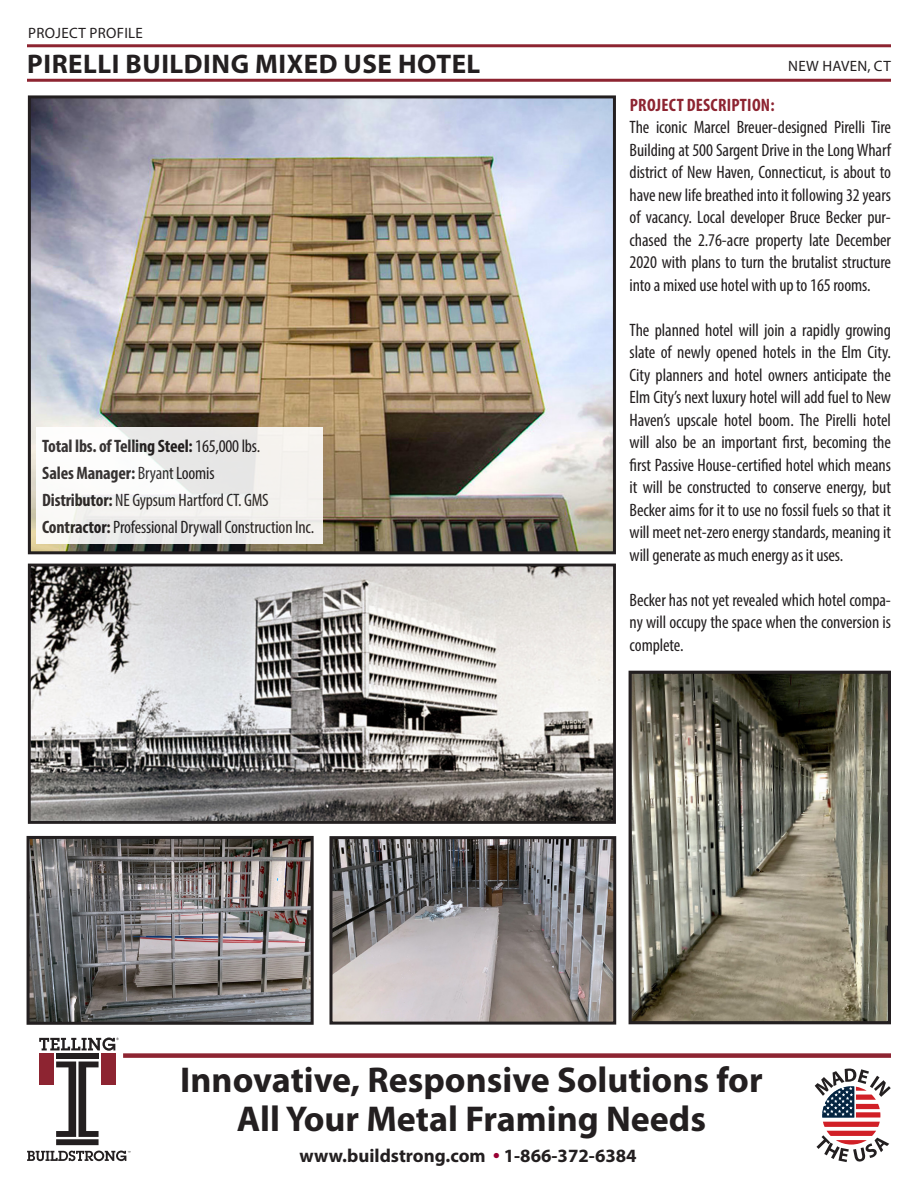
<style>
.page{position:relative;width:918px;height:1188px;background:#fff}
.page>*{position:absolute;margin:0;border:0;box-sizing:border-box;transform-origin:0 0}
.t1{font:700 36px "Myriad Pro";color:#231f20}
.t2{font:700 27px "Myriad Pro";letter-spacing:.02em;color:#231f20}
.t3{font:700 18.75px "Myriad Pro";color:#231f20}
.t4{font:condensed 18px/22.5px "Myriad Pro";letter-spacing:-.005em;color:#231f20;text-align:justify}
.t5{font:700 condensed 18px "Myriad Pro";letter-spacing:.015em;color:#8d2431}
.t6{font:15px "Myriad Pro";letter-spacing:.02em;color:#231f20}
.s1{font-weight:700}
.s2{font-family:"Rockwell";color:#903}
</style>
<div class="page">
<hr style="left:27px;top:79px;width:864px;height:3px;background:#8d2431">
<div style="left:39px;top:1053px;width:15px;height:32px;background:#8d2431"></div>
<div style="left:101px;top:1053px;width:14px;height:32px;background:#8d2431"></div>
<svg style="left:39px;top:1038px;width:80px;height:13px"></svg>
<svg style="left:27px;top:1151px;width:104px;height:10px"></svg>
<div style="left:56px;top:1053px;width:43px;height:6px;background:#231f20"></div>
<svg style="left:56px;top:1062px;width:43px;height:83px"></svg>
<hr style="left:22px;top:1165px;width:113px;height:1px;background:#8d2431">
<hr style="left:22px;top:1181px;width:113px;height:1px;background:#8d2431">
<svg style="left:814px;top:1068px;width:77px;height:94px"></svg>
<div style="left:123px;top:1053px;width:768px;height:5px;background:#8d2431"></div>
<img style="left:32px;top:99px;width:580px;height:451px">
<div style="left:28px;top:95px;width:588px;height:459px;border:3px solid #231f20"></div>
<hr style="left:27px;top:44px;width:864px;height:3px;background:#8d2431">
<img style="left:32px;top:568px;width:580px;height:252px">
<div style="left:28px;top:564px;width:588px;height:260px;border:3px solid #231f20"></div>
<div style="left:37px;top:428px;width:286px;height:116px;background:linear-gradient(to right,#f7f8f7,#edebe8)"></div>
<img style="left:633px;top:675px;width:254px;height:345px">
<div style="left:629px;top:671px;width:262px;height:353px;border:3px solid #231f20"></div>
<img style="left:31px;top:840px;width:279px;height:181px">
<div style="left:27px;top:836px;width:287px;height:189px;border:3px solid #231f20"></div>
<img style="left:333px;top:840px;width:279px;height:181px">
<div style="left:329px;top:836px;width:287px;height:189px;border:3px solid #231f20"></div>
<p class="t6" style="left:28px;top:24px;width:116px">PROJECT PROFILE</p>
<p class="t2" style="left:27px;top:46px;width:455px">PIRELLI BUILDING MIXED USE HOTEL</p>
<p class="t6" style="left:788px;top:56px;width:104px">NEW HAVEN, CT</p>
<p class="t4" style="left:42px;top:433px;width:274px;line-height:27px;text-align:left"><span class="s1">Total lbs. of Telling Steel:</span> 165,000 lbs.<br><span class="s1">Sales Manager:</span> Bryant Loomis<br><span class="s1">Distributor:</span> NE Gypsum Hartford CT. GMS <span class="s1">Contractor:</span> Professional Drywall Construction Inc.</p>
<p class="t5" style="left:630px;top:93px;width:146px">PROJECT DESCRIPTION:</p>
<p class="t4" style="left:630px;top:116px;width:263px">The iconic Marcel Breuer-designed Pirelli Tire Building at 500 Sargent Drive in the Long Wharf district of New Haven, Connecticut, is about to have new life breathed into it following 32 years of vacancy. Local developer Bruce Becker pur&shy;chased the 2.76-acre property late December 2020 with plans to turn the brutalist structure into a mixed use hotel with up to 165 rooms.</p>
<p class="t4" style="left:630px;top:318px;width:263px">The planned hotel will join a rapidly growing slate of newly opened hotels in the Elm City.<br>City planners and hotel owners anticipate the Elm City’s next luxury hotel will add fuel to New Haven’s upscale hotel boom. The Pirelli hotel will also be an important first, becoming the first Passive House-certified hotel which means it will be constructed to conserve energy, but Becker aims for it to use no fossil fuels so that it will meet net-zero energy standards, meaning it will generate as much energy as it uses.</p>
<p class="t4" style="left:630px;top:588px;width:263px">Becker has not yet revealed which hotel compa&shy;ny will occupy the space when the conversion is complete.</p>
<p class="t1" style="left:180px;top:1056px;width:584px">Innovative, Responsive Solutions for</p>
<p class="t1" style="left:237px;top:1095px;width:471px">All Your Metal Framing Needs</p>
<p class="t3" style="left:300px;top:1144px;width:339px">www.buildstrong.com <span class="s2">•</span> 1-866-372-6384</p>
</div>
